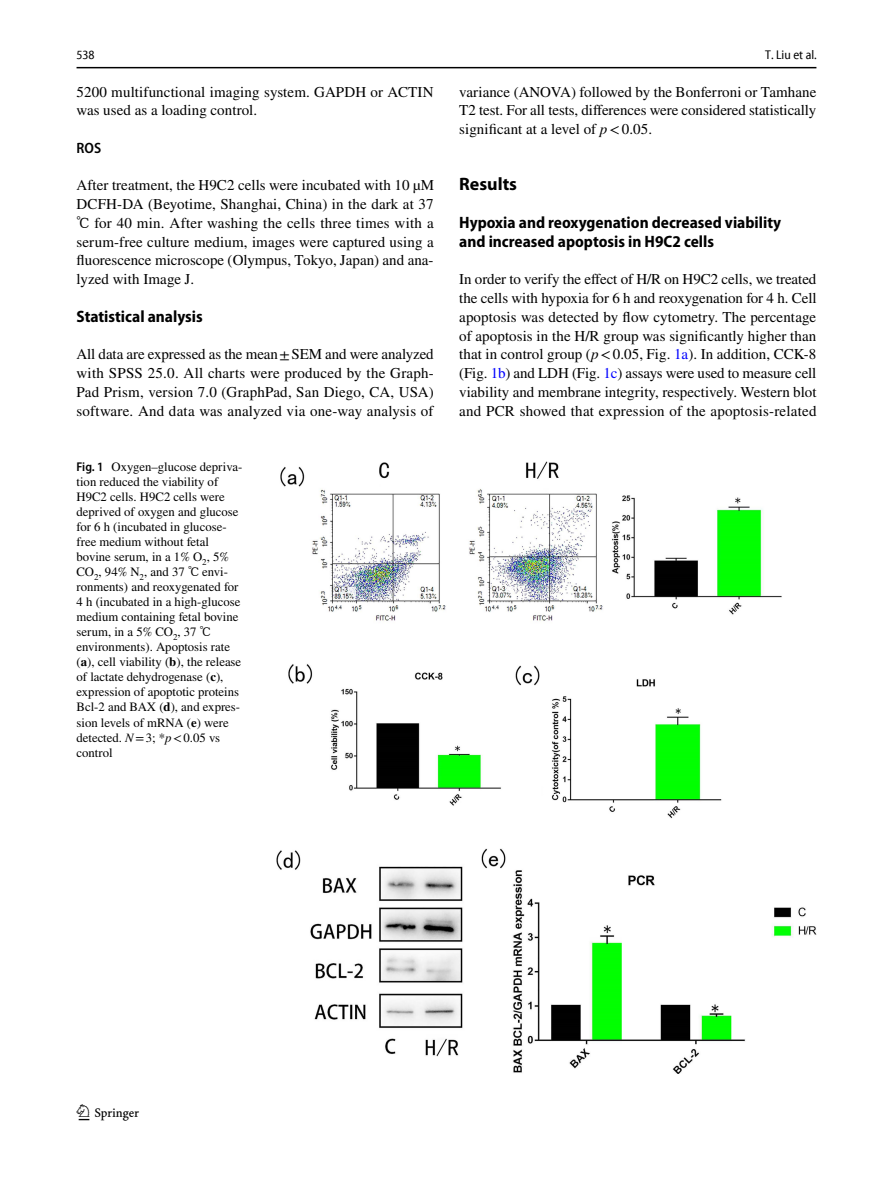
<style>
.page{position:relative;width:893px;height:1187px;background:#fff}
.page>*{position:absolute;margin:0;border:0;box-sizing:border-box;transform-origin:0 0}
.t1{font:22.5px "Springnew Regular 2";color:#000}
.t2{font:700 18px "Myriad Pro";color:#000}
.t3{font:700 semi-condensed 16.5px/18.8px "Myriad Pro";color:#000}
.t4{font:15px/18.8px "STIX";letter-spacing:.005em;color:#000;text-align:justify}
.t5{font:600 semi-condensed 15px "Myriad Pro";color:#000}
.t6{font:12.75px/15px "STIX";color:#000}
.t7{font:semi-condensed 12.75px "Myriad Pro Unic";color:#000}
.s1{font-family:"Code 2000"}
.s2{font-family:"Myriad Pro";font-weight:600;font-stretch:semi-condensed}
.s3{font-weight:700}
.s4{font-style:italic}
.s5{color:#00f}
</style>
<div class="page">
<hr style="left:77px;top:67px;width:739px;height:1px;background:#000">
<img style="left:276px;top:462px;width:540px;height:611px">
<p class="t7" style="left:77px;top:50px;width:20px">538</p>
<p class="t7" style="left:765px;top:50px;width:53px">T. Liu et al.</p>
<p class="t4" style="left:77px;top:83px;width:358px">5200 multifunctional imaging system. GAPDH or ACTIN was used as a loading control.</p>
<p class="t5" style="left:77px;top:140px;width:26px">ROS</p>
<p class="t4" style="left:77px;top:177px;width:359px">After treatment, the H9C2 cells were incubated with 10 µM DCFH-DA (Beyotime, Shanghai, China) in the dark at 37 <span class="s1">℃</span> for 40 min. After washing the cells three times with a serum-free culture medium, images were captured using a fluorescence microscope (Olympus, Tokyo, Japan) and ana&shy;lyzed with Image J.</p>
<p class="t3" style="left:77px;top:307px;width:128px">Statistical analysis</p>
<p class="t4" style="left:77px;top:346px;width:359px">All data are expressed as the mean±SEM and were analyzed with SPSS 25.0. All charts were produced by the Graph-Pad Prism, version 7.0 (GraphPad, San Diego, CA, USA) software. And data was analyzed via one-way analysis of</p>
<p class="t6" style="left:77px;top:460px;width:167px"><span class="s2">Fig. 1</span> Oxygen–glucose depriva&shy;tion reduced the viability of<br>H9C2 cells. H9C2 cells were deprived of oxygen and glucose for 6 h (incubated in glucose&shy;free medium without fetal bovine serum, in a 1% O<sub>2</sub>, 5%<br>CO<sub>2</sub>, 94% N<sub>2</sub>, and 37 <span class="s1">℃</span> envi&shy;ronments) and reoxygenated for<br>4 h (incubated in a high-glucose medium containing fetal bovine serum, in a 5% CO<sub>2</sub>, 37 <span class="s1">℃ </span>environments). Apoptosis rate (<span class="s3">a</span>), cell viability (<span class="s3">b</span>), the release of lactate dehydrogenase (<span class="s3">c</span>), expression of apoptotic proteins<br>Bcl-2 and BAX (<span class="s3">d</span>), and expres&shy;sion levels of mRNA (<span class="s3">e</span>) were detected. <span class="s4">N</span>=3; *<span class="s4">p</span>&lt;0.05 vs control</p>
<p class="t4" style="left:459px;top:83px;width:359px">variance (ANOVA) followed by the Bonferroni or Tamhane T2 test. For all tests, differences were considered statistically significant at a level of <span class="s4">p</span>&lt;0.05.</p>
<p class="t2" style="left:459px;top:173px;width:59px">Results</p>
<p class="t3" style="left:459px;top:213px;width:323px">Hypoxia and reoxygenation decreased viability and increased apoptosis in H9C2 cells</p>
<p class="t4" style="left:459px;top:271px;width:359px">In order to verify the effect of H/R on H9C2 cells, we treated the cells with hypoxia for 6 h and reoxygenation for 4 h. Cell apoptosis was detected by flow cytometry. The percentage of apoptosis in the H/R group was significantly higher than that in control group (<span class="s4">p</span>&lt;0.05, Fig. <span class="s5">1a</span>). In addition, CCK-8 (Fig. <span class="s5">1b</span>) and LDH (Fig. <span class="s5">1c</span>) assays were used to measure cell viability and membrane integrity, respectively. Western blot and PCR showed that expression of the apoptosis-related</p>
<h1 class="t1" style="left:79px;top:1104px;width:62px">1 3</h1>
</div>
